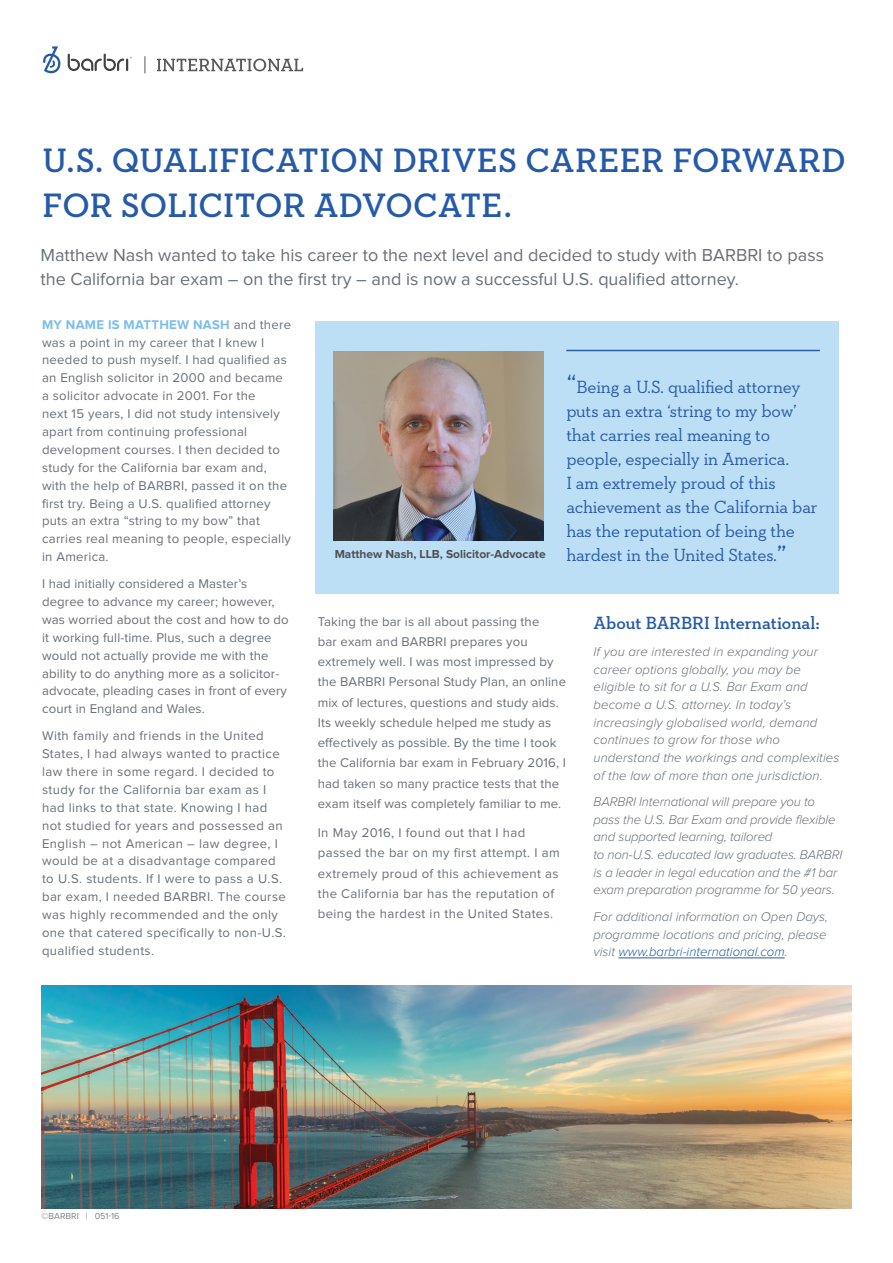
<style>
.page{position:relative;width:893px;height:1263px;background:#fff}
.page>*{position:absolute;margin:0;border:0;box-sizing:border-box;transform-origin:0 0}
.t1{font:600 34.5px/45px "Neutraface Slab Text";color:#255aa8}
.t2{font:18px/24px "Neutraface Slab Text";letter-spacing:-.015em;color:#295ba7}
.t3{font:18px/24px "Proxima Nova";color:#687079}
.t4{font:600 18px "Neutraface Slab Text";color:#255aa8}
.t5{font:13.2px/17.9px "Proxima Nova";letter-spacing:.02em;color:#687079}
.t6{font:italic 300 13.2px/17.7px "Proxima Nova";color:#687079}
.t7{font:700 12px "Proxima Nova";color:#4d5054}
.t8{font:9px "Proxima Nova";color:#808285}
.s1{font-weight:700;color:#7bbeec}
.s2{font-size:27px}
.s3{color:#215e9e}
</style>
<div class="page">
<svg style="left:144px;top:56px;width:2px;height:17px"></svg>
<svg style="left:157px;top:59px;width:146px;height:12px"></svg>
<svg style="left:43px;top:46px;width:18px;height:27px"></svg>
<svg style="left:68px;top:54px;width:64px;height:17px"></svg>
<img style="left:41px;top:986px;width:810px;height:222px">
<hr style="left:618px;top:958px;width:167px;height:1px;background:#215e9e">
<div style="left:315px;top:321px;width:524px;height:273px;background:#bddff6"></div>
<hr style="left:566px;top:350px;width:254px;height:1px;background:#295ba7">
<img style="left:333px;top:351px;width:211px;height:189px">
<h1 class="t1" style="left:43px;top:138px;width:805px">U.S. QUALIFICATION DRIVES CAREER FORWARD<br>FOR SOLICITOR ADVOCATE.</h1>
<h2 class="t3" style="left:40px;top:244px;width:785px">Matthew Nash wanted to take his career to the next level and decided to study with BARBRI to pass the California bar exam – on the first try – and is now a successful U.S. qualified attorney.</h2>
<p class="t5" style="left:42px;top:316px;width:251px"><span class="s1">MY NAME IS MATTHEW NASH</span> and there was a point in my career that I knew I needed to push myself. I had qualified as an English solicitor in 2000 and became a solicitor advocate in 2001. For the<br>next 15 years, I did not study intensively apart from continuing professional development courses. I then decided to study for the California bar exam and, with the help of BARBRI, passed it on the first try. Being a U.S. qualified attorney puts an extra “string to my bow” that carries real meaning to people, especially in America.</p>
<p class="t5" style="left:42px;top:575px;width:248px">I had initially considered a Master’s degree to advance my career; however, was worried about the cost and how to do it working full-time. Plus, such a degree would not actually provide me with the ability to do anything more as a solicitor&shy;advocate, pleading cases in front of every court in England and Wales.</p>
<p class="t5" style="left:42px;top:727px;width:245px">With family and friends in the United States, I had always wanted to practice law there in some regard. I decided to study for the California bar exam as I had links to that state. Knowing I had not studied for years and possessed an English – not American – law degree, I would be at a disadvantage compared to U.S. students. If I were to pass a U.S. bar exam, I needed BARBRI. The course was highly recommended and the only one that catered specifically to non-U.S. qualified students.</p>
<p class="t7" style="left:335px;top:549px;width:212px">Matthew Nash, LLB, Solicitor-Advocate</p>
<p class="t2" style="left:566px;top:375px;width:253px"><span class="s2">“</span>Being a U.S. qualified attorney puts an extra ‘string to my bow’ that carries real meaning to people, especially in America.<br>I am extremely proud of this achievement as the California bar has the reputation of being the hardest in the United States.<span class="s2">”</span></p>
<p class="t5" style="left:318px;top:612px;width:250px;line-height:20.2px">Taking the bar is all about passing the<br>bar exam and BARBRI prepares you extremely well. I was most impressed by the BARBRI Personal Study Plan, an online mix of lectures, questions and study aids.<br>Its weekly schedule helped me study as effectively as possible. By the time I took the California bar exam in February 2016, I had taken so many practice tests that the exam itself was completely familiar to me.</p>
<p class="t5" style="left:318px;top:823px;width:243px;line-height:20.2px">In May 2016, I found out that I had passed the bar on my first attempt. I am extremely proud of this achievement as the California bar has the reputation of being the hardest in the United States.</p>
<h2 class="t4" style="left:593px;top:612px;width:228px">About BARBRI International:</h2>
<p class="t6" style="left:593px;top:643px;width:248px">If you are interested in expanding your career options globally, you may be eligible to sit for a U.S. Bar Exam and become a U.S. attorney. In today’s increasingly globalised world, demand continues to grow for those who understand the workings and complexities of the law of more than one jurisdiction.</p>
<p class="t6" style="left:593px;top:793px;width:250px">BARBRI International will prepare you to pass the U.S. Bar Exam and provide flexible and supported learning, tailored<br>to non-U.S. educated law graduates. BARBRI is a leader in legal education and the #1 bar exam preparation programme for 50 years.</p>
<p class="t6" style="left:593px;top:908px;width:236px;text-align:justify">For additional information on Open Days, programme locations and pricing, please visit <span class="s3">www.barbri-international.com</span>.</p>
<p class="t8" style="left:41px;top:1212px;width:80px">©BARBRI | 051-16</p>
</div>
